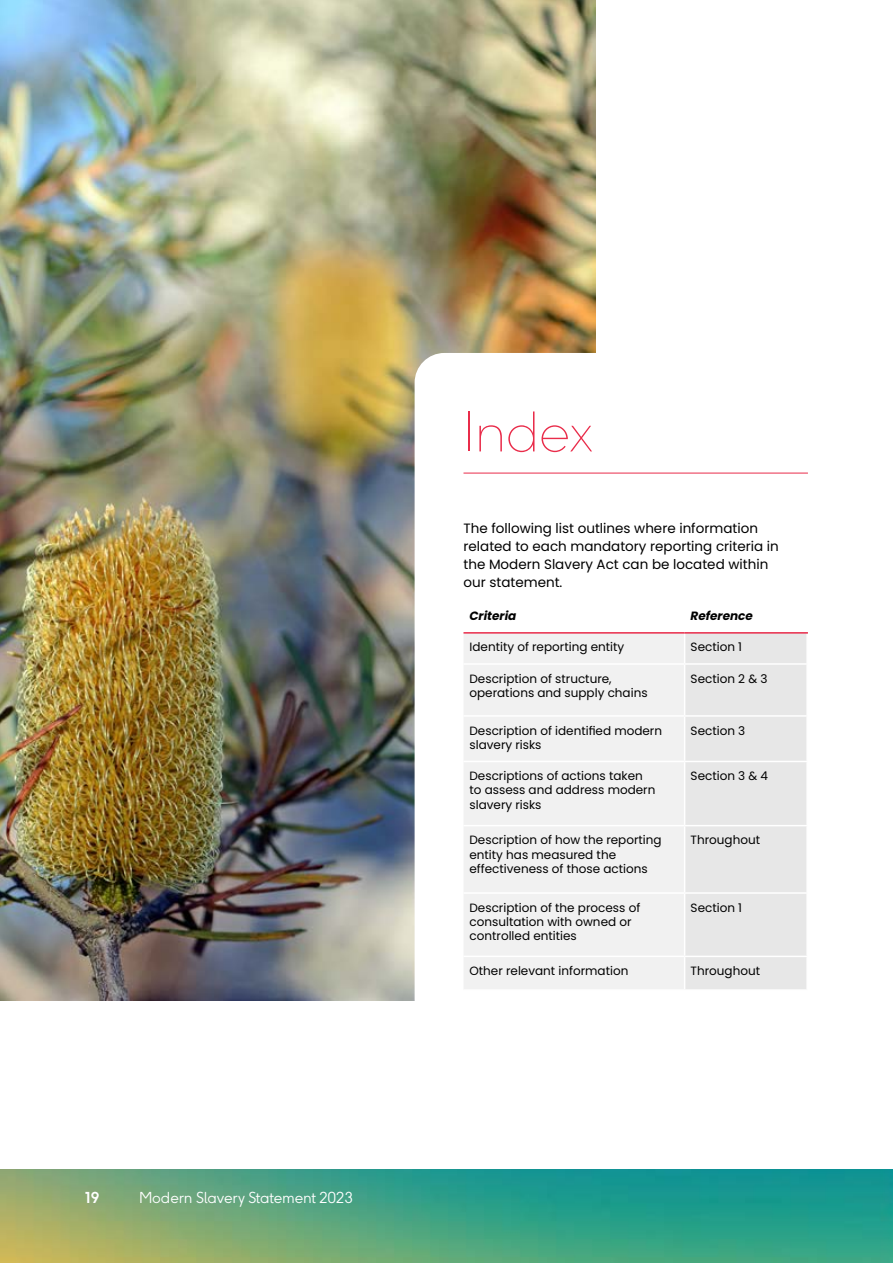
<style>
.page{position:relative;width:893px;height:1263px;background:#fff}
.page>*{position:absolute;margin:0;border:0;box-sizing:border-box;transform-origin:0 0}
.t1{font:100 54px "F37 Ginger";color:#e92c4a}
.t2{font:300 15px "F37 Ginger";letter-spacing:-.01em;color:#fff}
.t3{font:700 15px "F37 Ginger";color:#fff}
.t4{font:13.5px/18px "Poppins";color:#000}
.t5{font:12px/14.4px "Poppins";color:#000}
.t6{font:italic 700 12px "Poppins";color:#000}
</style>
<div class="page">
<img style="left:0;top:0;width:595px;height:1001px">
<div style="left:415px;top:353px;width:427px;height:676px;background:#fff;border-radius:30px"></div>
<hr style="left:463px;top:473px;width:345px;height:1px;background:#e92c4a">
<div style="left:464px;top:634px;width:220px;height:355px;background:#f1f1f1"></div>
<div style="left:685px;top:634px;width:121px;height:355px;background:#e7e7e7"></div>
<hr style="left:463px;top:663px;width:222px;height:2px;background:#fff">
<hr style="left:685px;top:663px;width:123px;height:2px;background:#fff">
<hr style="left:463px;top:715px;width:222px;height:2px;background:#fff">
<hr style="left:685px;top:715px;width:123px;height:2px;background:#fff">
<hr style="left:463px;top:761px;width:222px;height:1px;background:#fff">
<hr style="left:685px;top:761px;width:123px;height:1px;background:#fff">
<hr style="left:463px;top:825px;width:222px;height:1px;background:#fff">
<hr style="left:685px;top:825px;width:123px;height:1px;background:#fff">
<hr style="left:463px;top:892px;width:222px;height:2px;background:#fff">
<hr style="left:685px;top:892px;width:123px;height:2px;background:#fff">
<hr style="left:463px;top:956px;width:222px;height:1px;background:#fff">
<hr style="left:685px;top:956px;width:123px;height:1px;background:#fff">
<hr style="left:463px;top:632px;width:222px;height:2px;background:#e92c4a">
<hr style="left:685px;top:632px;width:123px;height:2px;background:#e92c4a">
<img style="left:0;top:1169px;width:893px;height:94px">
<p class="t3" style="left:85px;top:1187px;width:16px">19</p>
<p class="t2" style="left:139px;top:1188px;width:215px">Modern Slavery Statement 2023</p>
<h1 class="t1" style="left:463px;top:399px;width:131px">Index</h1>
<p class="t4" style="left:463px;top:520px;width:317px">The following list outlines where information related to each mandatory reporting criteria in the Modern Slavery Act can be located within our statement.</p>
<p class="t6" style="left:469px;top:609px;width:48px">Criteria</p>
<p class="t6" style="left:691px;top:609px;width:64px">Reference</p>
<p class="t5" style="left:469px;top:640px;width:156px">Identity of reporting entity</p>
<p class="t5" style="left:691px;top:640px;width:53px">Section 1</p>
<p class="t5" style="left:469px;top:671px;width:180px">Description of structure, operations and supply chains</p>
<p class="t5" style="left:691px;top:671px;width:78px">Section 2 &amp; 3</p>
<p class="t5" style="left:469px;top:723px;width:194px">Description of identified modern slavery risks</p>
<p class="t5" style="left:691px;top:723px;width:56px">Section 3</p>
<p class="t5" style="left:469px;top:769px;width:187px">Descriptions of actions taken to assess and address modern slavery risks</p>
<p class="t5" style="left:691px;top:769px;width:79px">Section 3 &amp; 4</p>
<p class="t5" style="left:469px;top:833px;width:194px">Description of how the reporting entity has measured the effectiveness of those actions</p>
<p class="t5" style="left:691px;top:833px;width:71px">Throughout</p>
<p class="t5" style="left:469px;top:900px;width:172px">Description of the process of consultation with owned or controlled entities</p>
<p class="t5" style="left:691px;top:900px;width:53px">Section 1</p>
<p class="t5" style="left:469px;top:964px;width:160px">Other relevant information</p>
<p class="t5" style="left:691px;top:964px;width:71px">Throughout</p>
</div>
